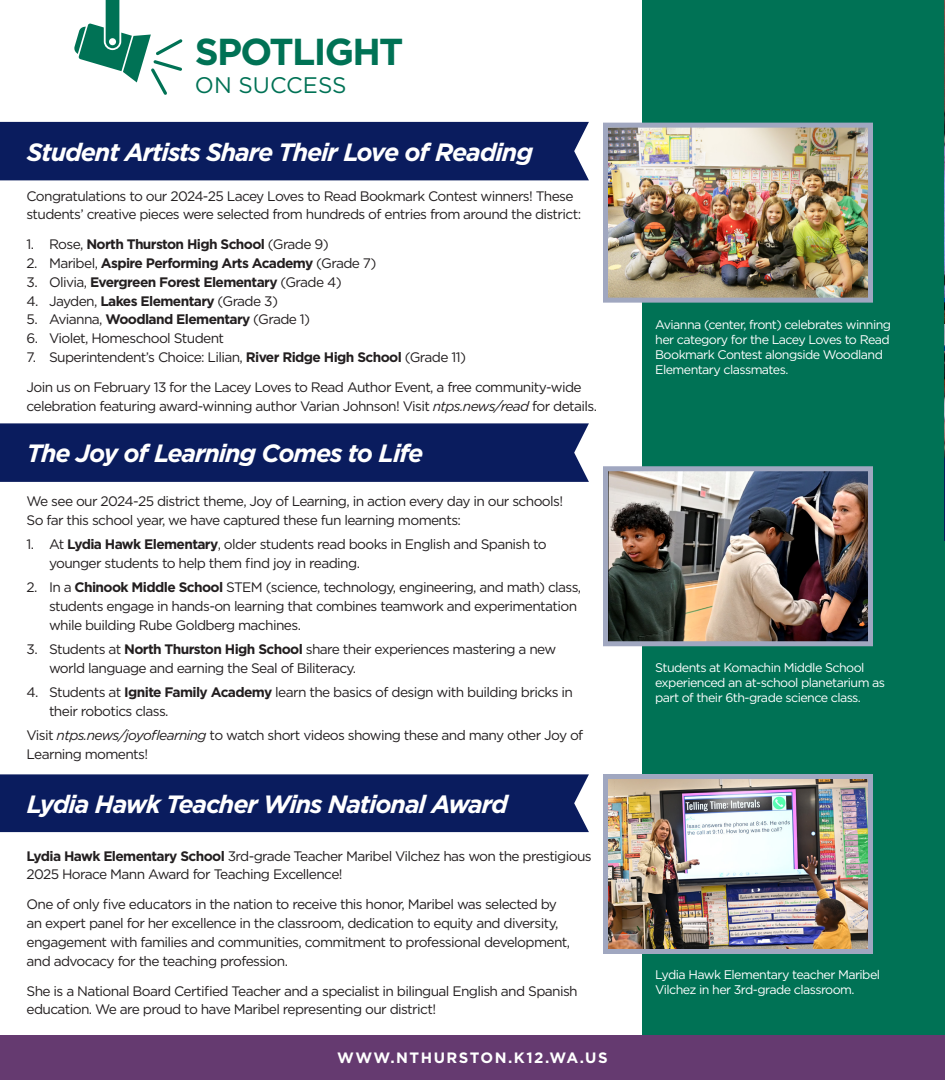
<style>
.page{position:relative;width:945px;height:1080px;background:#fff}
.page>*{position:absolute;margin:0;border:0;box-sizing:border-box;transform-origin:0 0}
.Side_Title_-_Line_1{font:700 37.5px "Gotham";letter-spacing:-.045em;color:#007255}
.Blue_Banner_Text_-_Line_One{font:italic 700 25px "Gotham";letter-spacing:-.045em;color:#fff}
.Side_Title_-_Line_2{font:22.5px "Gotham";color:#007255}
.t1{font:700 15px "Gotham";letter-spacing:.1em;color:#fff}
.Dates_-_Details{font:13.75px/18.8px "Gotham";letter-spacing:-.045em;color:#231f20}
.t2{font:700 13.75px "Gotham";letter-spacing:-.045em;color:#231f20}
.Dates_-_Details-2{font:12.5px/15px "Gotham";letter-spacing:-.045em;color:#fff}
.s1{font-weight:400}
.s2{font-weight:700}
.s3{font-style:italic}
</style>
<div class="page">
<div style="left:642px;top:0;width:303px;height:1058px;background:#007255"></div>
<div style="left:0;top:1035px;width:945px;height:45px;background:#653a70"></div>
<div style="left:0;top:122px;width:589px;height:58px;background:#0a1c5e"></div>
<img style="left:603px;top:466px;width:270px;height:181px">
<img style="left:603px;top:774px;width:270px;height:180px">
<svg style="left:74px;top:0;width:109px;height:95px"></svg>
<img style="left:944px;top:0;width:1px;height:458px">
<hr style="left:944px;top:458px;width:1px;height:83px;background:#0a1c5e">
<div style="left:0;top:423px;width:589px;height:59px;background:#0a1c5e"></div>
<div style="left:0;top:774px;width:589px;height:58px;background:#0a1c5e"></div>
<img style="left:603px;top:122px;width:270px;height:181px">
<p class="Side_Title_-_Line_1" style="left:195px;top:26px;width:210px">SPOTLIGHT</p>
<p class="Side_Title_-_Line_2" style="left:195px;top:71px;width:153px">ON SUCCESS</p>
<p class="Blue_Banner_Text_-_Line_One" style="left:27px;top:135px;width:508px">Student Artists Share Their Love of Reading</p>
<p class="Dates_-_Details" style="left:27px;top:186px;width:556px">Congratulations to our 2024-25 Lacey Loves to Read Bookmark Contest winners! These students’ creative pieces were selected from hundreds of entries from around the district:</p>
<p class="t2" style="left:27px;top:236px;width:304px"><span class="s1">1. Rose,</span> North Thurston High School <span class="s1">(Grade 9)</span></p>
<p class="t2" style="left:27px;top:254px;width:351px"><span class="s1">2. Maribel,</span> Aspire Performing Arts Academy <span class="s1">(Grade 7)</span></p>
<p class="t2" style="left:27px;top:273px;width:317px"><span class="s1">3. Olivia,</span> Evergreen Forest Elementary <span class="s1">(Grade 4)</span></p>
<p class="Dates_-_Details" style="left:27px;top:291px;width:253px">4. Jayden, <span class="s2">Lakes Elementary</span> (Grade 3)</p>
<p class="Dates_-_Details" style="left:27px;top:310px;width:285px">5. Avianna, <span class="s2">Woodland Elementary</span> (Grade 1)</p>
<p class="Dates_-_Details" style="left:27px;top:329px;width:199px">6. Violet, Homeschool Student</p>
<p class="Dates_-_Details" style="left:27px;top:347px;width:441px">7. Superintendent’s Choice: Lilian, <span class="s2">River Ridge High School</span> (Grade 11)</p>
<p class="Dates_-_Details" style="left:27px;top:377px;width:572px">Join us on February 13 for the Lacey Loves to Read Author Event, a free community-wide celebration featuring award-winning author Varian Johnson! Visit <span class="s3">ntps.news/read</span> for details.</p>
<p class="Blue_Banner_Text_-_Line_One" style="left:27px;top:437px;width:398px">The Joy of Learning Comes to Life</p>
<p class="Dates_-_Details" style="left:27px;top:491px;width:538px">We see our 2024-25 district theme, Joy of Learning, in action every day in our schools!<br>So far this school year, we have captured these fun learning moments:</p>
<p class="Dates_-_Details" style="left:49px;top:535px;width:499px;text-indent:-23px">1. At <span class="s2">Lydia Hawk Elementary</span>, older students read books in English and Spanish to younger students to help them find joy in reading.</p>
<p class="Dates_-_Details" style="left:49px;top:578px;width:534px;text-indent:-23px">2. In a <span class="s2">Chinook Middle School</span> STEM (science, technology, engineering, and math) class, students engage in hands-on learning that combines teamwork and experimentation while building Rube Goldberg machines.</p>
<p class="Dates_-_Details" style="left:49px;top:640px;width:509px;text-indent:-23px">3. Students at <span class="s2">North Thurston High School</span> share their experiences mastering a new world language and earning the Seal of Biliteracy.</p>
<p class="Dates_-_Details" style="left:49px;top:683px;width:525px;text-indent:-23px">4. Students at <span class="s2">Ignite Family Academy</span> learn the basics of design with building bricks in their robotics class.</p>
<p class="Dates_-_Details" style="left:27px;top:726px;width:558px">Visit <span class="s3">ntps.news/joyoflearning</span> to watch short videos showing these and many other Joy of<br>Learning moments!</p>
<p class="Blue_Banner_Text_-_Line_One" style="left:27px;top:788px;width:483px">Lydia Hawk Teacher Wins National Award</p>
<p class="Dates_-_Details" style="left:27px;top:846px;width:567px"><span class="s2">Lydia Hawk Elementary School</span> 3rd-grade Teacher Maribel Vilchez has won the prestigious<br>2025 Horace Mann Award for Teaching Excellence!</p>
<p class="Dates_-_Details" style="left:27px;top:895px;width:545px">One of only five educators in the nation to receive this honor, Maribel was selected by an expert panel for her excellence in the classroom, dedication to equity and diversity, engagement with families and communities, commitment to professional development, and advocacy for the teaching profession.</p>
<p class="Dates_-_Details" style="left:27px;top:981px;width:553px">She is a National Board Certified Teacher and a specialist in bilingual English and Spanish education. We are proud to have Maribel representing our district!</p>
<p class="t1" style="left:337px;top:1048px;width:272px">WWW.NTHURSTON.K12.WA.US</p>
<p class="Dates_-_Details-2" style="left:655px;top:316px;width:237px">Avianna (center, front) celebrates winning her category for the Lacey Loves to Read Bookmark Contest alongside Woodland Elementary classmates.</p>
<p class="Dates_-_Details-2" style="left:655px;top:659px;width:231px">Students at Komachin Middle School experienced an at-school planetarium as part of their 6th-grade science class.</p>
<p class="Dates_-_Details-2" style="left:655px;top:967px;width:226px">Lydia Hawk Elementary teacher Maribel<br>Vilchez in her 3rd-grade classroom.</p>
</div>
